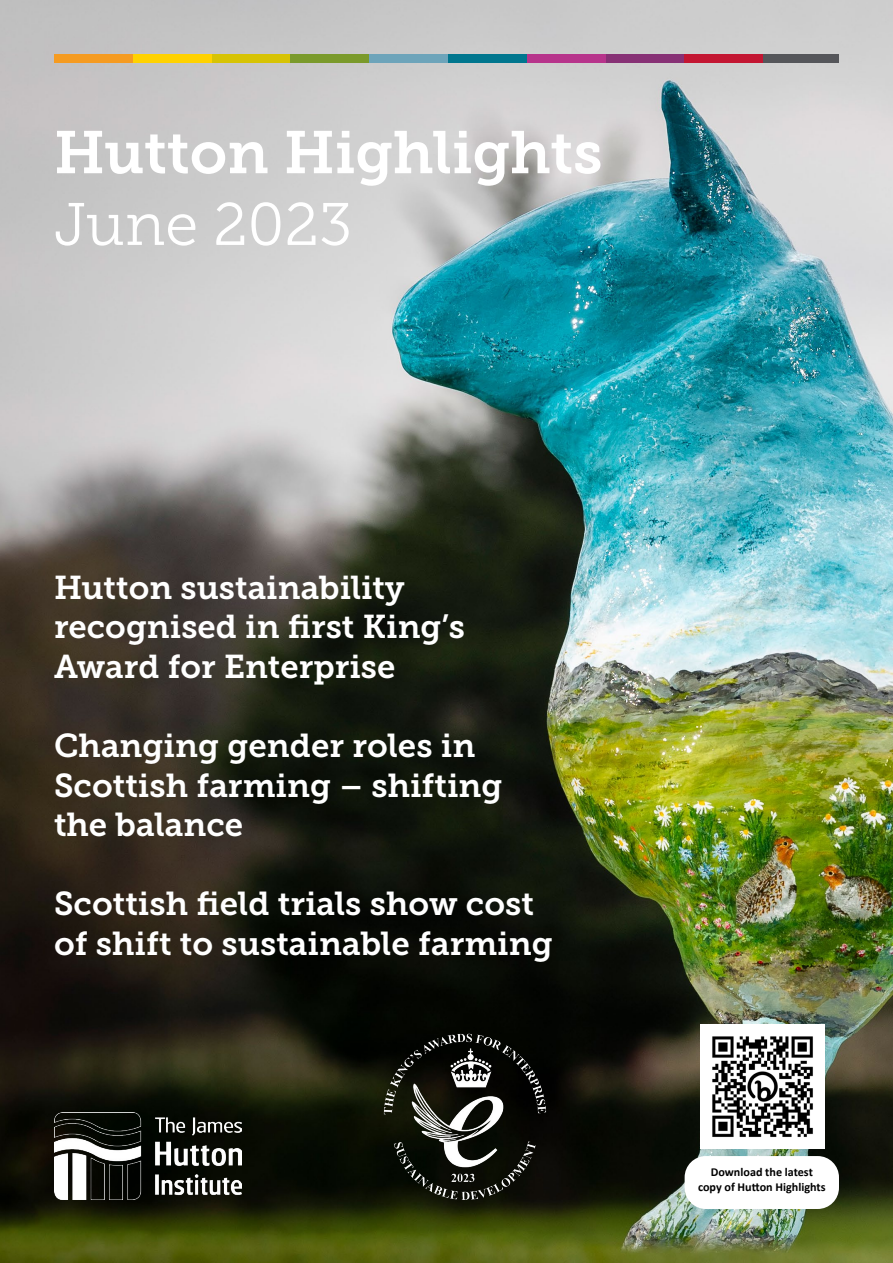
<style>
.page{position:relative;width:893px;height:1263px;background:#fff}
.page>*{position:absolute;margin:0;border:0;box-sizing:border-box;transform-origin:0 0}
.t1{font:59.7px "Museo Slab 700";letter-spacing:-.005em;color:#fff}
.t2{font:59.7px "Museo Slab 300";color:#fff}
.t3{font:33px/39.6px "Museo Slab 700";color:#fff}
.t4{font:32.85px/39.5px "Museo Slab 700";color:#fff}
.t5{font:700 12.15px/14.5px "Calibri";color:#000;text-align:center}
</style>
<div class="page">
<img style="left:0;top:0;width:893px;height:1263px">
<div style="left:133px;top:54px;width:79px;height:8px;background:#ffd200"></div>
<div style="left:212px;top:54px;width:78px;height:8px;background:#d7c304"></div>
<div style="left:290px;top:54px;width:79px;height:8px;background:#7a9a2b"></div>
<div style="left:369px;top:54px;width:79px;height:8px;background:#6da4ba"></div>
<div style="left:448px;top:54px;width:79px;height:8px;background:#00768e"></div>
<div style="left:527px;top:54px;width:79px;height:8px;background:#b7348b"></div>
<div style="left:606px;top:54px;width:78px;height:8px;background:#873175"></div>
<div style="left:684px;top:54px;width:79px;height:8px;background:#c31632"></div>
<div style="left:763px;top:54px;width:76px;height:8px;background:#55565a"></div>
<div style="left:54px;top:54px;width:79px;height:8px;background:#f59b21"></div>
<img style="left:54px;top:1112px;width:188px;height:87px">
<img style="left:369px;top:1020px;width:189px;height:189px">
<img style="left:701px;top:1024px;width:124px;height:124px">
<div style="left:685px;top:1156px;width:154px;height:53px;background:#fff;border-radius:21px"></div>
<p class="t1" style="left:54px;top:119px;width:550px">Hutton Highlights</p>
<p class="t2" style="left:54px;top:192px;width:300px">June 2023</p>
<p class="t4" style="left:54px;top:568px;width:412px">Hutton sustainability recognised in first King’s<br>Award for Enterprise</p>
<p class="t3" style="left:54px;top:726px;width:450px">Changing gender roles in<br>Scottish farming – shifting the balance</p>
<p class="t3" style="left:54px;top:884px;width:500px">Scottish field trials show cost of shift to sustainable farming</p>
<p class="t5" style="left:698px;top:1165px;width:129px">Download the latest copy of Hutton Highlights</p>
</div>
